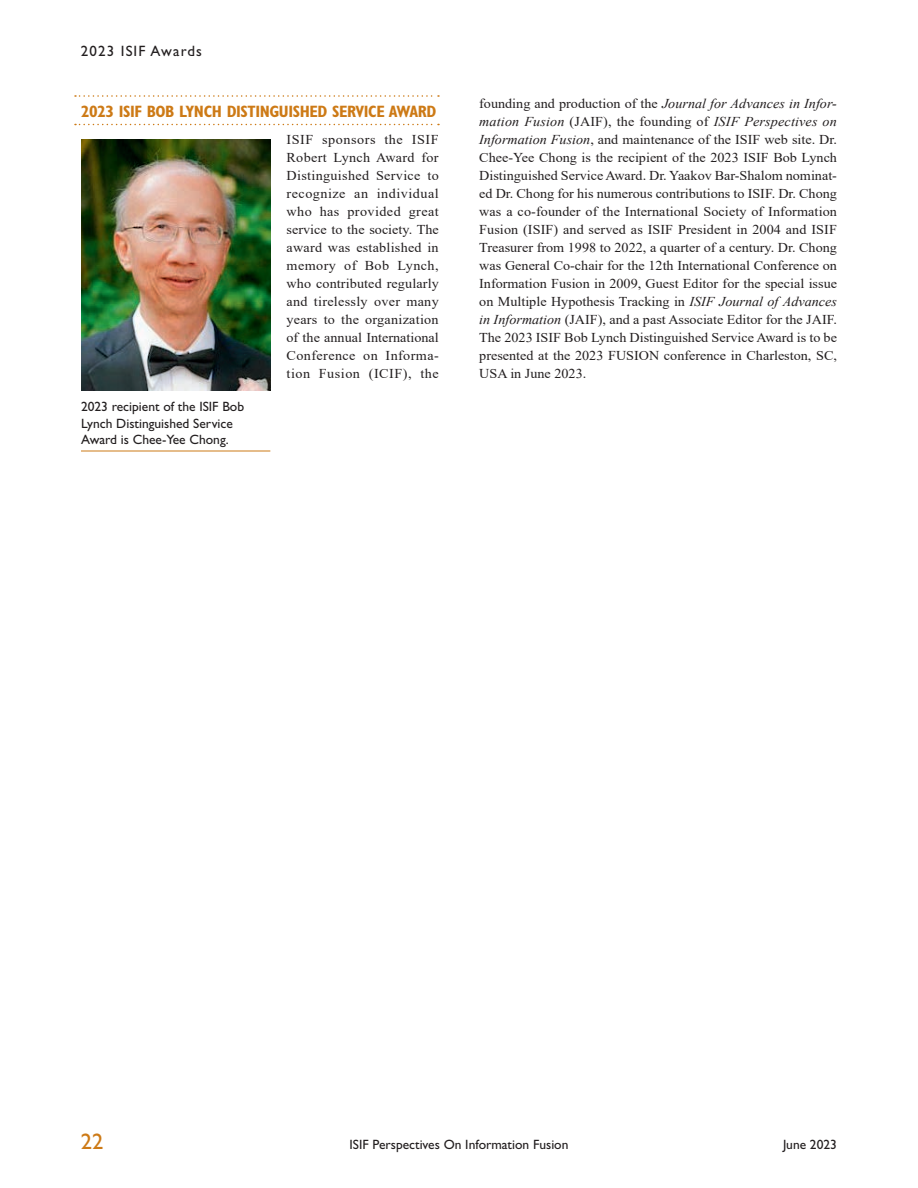
<style>
.page{position:relative;width:918px;height:1188px;background:#fff}
.page>*{position:absolute;margin:0;border:0;box-sizing:border-box;transform-origin:0 0}
.t1{font:22.5px "Gill Sans Std";color:#cd7a16}
.t2{font:700 condensed 16.5px "Gill Sans Std";letter-spacing:-.025em;color:#cd7a16}
.t3{font:15px "Gill Sans Std";letter-spacing:.075em;color:#231f20}
.t4{font:13.5px/18px "Times New Roman";color:#231f20;text-align:justify;scale:1.05 1}
.t5{font:13.5px/16.2px "Gill Sans Std";color:#231f20}
.s1{font-style:italic}
</style>
<div class="page">
<svg style="left:75px;top:95px;width:364px;height:2px"></svg>
<svg style="left:75px;top:124px;width:364px;height:1px"></svg>
<hr style="left:81px;top:451px;width:189px;height:1px;background:#cd7a16">
<img style="left:81px;top:139px;width:189px;height:251px">
<p class="t3" style="left:81px;top:42px;width:123px">2023 ISIF Awards</p>
<p class="t2" style="left:81px;top:102px;width:357px">2023 ISIF BOB LYNCH DISTINGUISHED SERVICE AWARD</p>
<p class="t4" style="left:287px;top:130px;width:147px">ISIF sponsors the ISIF Robert Lynch Award for Distinguished Service to recognize an individual who has provided great service to the society. The award was established in memory of Bob Lynch, who contributed regularly and tirelessly over many years to the organization of the annual International Conference on Informa&shy;tion Fusion (ICIF), the</p>
<p class="t5" style="left:81px;top:399px;width:165px">2023 recipient of the ISIF Bob<br>Lynch Distinguished Service<br>Award is Chee-Yee Chong.</p>
<p class="t4" style="left:479px;top:94px;width:342px">founding and production of the <span class="s1">Journal for Advances in Infor&shy;mation Fusion</span> (JAIF), the founding of <span class="s1">ISIF Perspectives on Information Fusion</span>, and maintenance of the ISIF web site. Dr.<br>Chee-Yee Chong is the recipient of the 2023 ISIF Bob Lynch Distinguished Service Award. Dr. Yaakov Bar-Shalom nominat&shy;ed Dr. Chong for his numerous contributions to ISIF. Dr. Chong was a co-founder of the International Society of Information Fusion (ISIF) and served as ISIF President in 2004 and ISIF Treasurer from 1998 to 2022, a quarter of a century. Dr. Chong was General Co-chair for the 12th International Conference on Information Fusion in 2009, Guest Editor for the special issue on Multiple Hypothesis Tracking in <span class="s1">ISIF Journal of Advances in Information</span> (JAIF), and a past Associate Editor for the JAIF.<br>The 2023 ISIF Bob Lynch Distinguished Service Award is to be presented at the 2023 FUSION conference in Charleston, SC, USA in June 2023.</p>
<h1 class="t1" style="left:81px;top:1129px;width:24px">22</h1>
<p class="t5" style="left:349px;top:1137px;width:221px">ISIF Perspectives On Information Fusion</p>
<p class="t5" style="left:783px;top:1137px;width:55px">June 2023</p>
</div>
